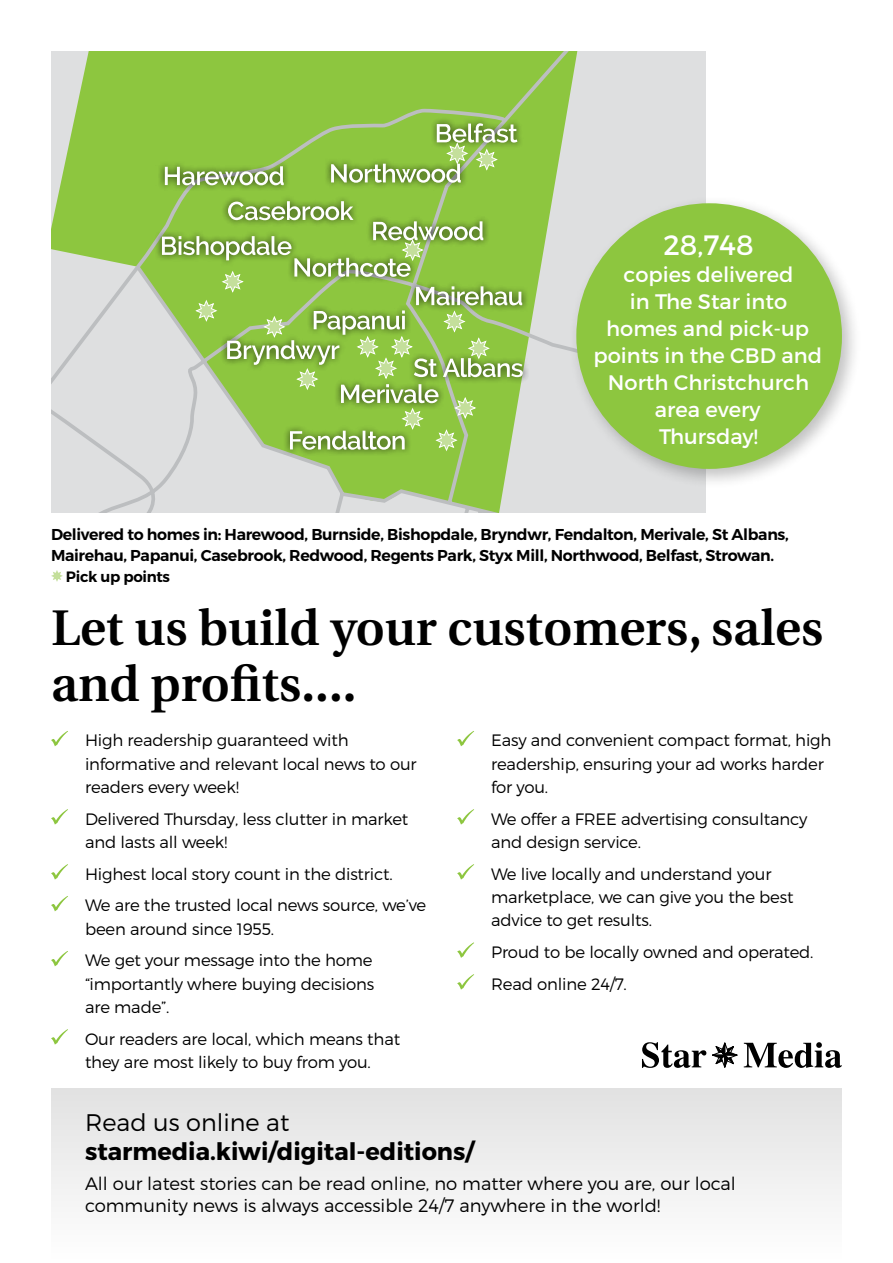
<style>
.page{position:relative;width:893px;height:1263px;background:#fff}
.page>*{position:absolute;margin:0;border:0;box-sizing:border-box;transform-origin:0 0}
.t1{font:600 49.95px/55.5px "Utopia";color:#000}
.t2{font:28.05px "Montserrat";color:#fff}
.t3{font:700 24px "Montserrat";color:#000}
.t4{font:300 24px "Montserrat";color:#000}
.t5{font:21px/27px "Montserrat";color:#fff;text-align:center}
.t6{font:300 18px/21.6px "Montserrat";color:#000}
.t7{font:300 16.5px/23.2px "Montserrat";letter-spacing:-.01em;color:#000}
.t8{font:600 15.75px/21px "Montserrat";letter-spacing:-.02em;color:#000}
.t9{font:600 15px "Montserrat";letter-spacing:-.02em;color:#000}
</style>
<div class="page">
<svg style="left:51px;top:51px;width:655px;height:461px;background:#bbd39b"></svg>
<div style="left:155px;top:116px;width:374px;height:341px;background:#000;opacity:.75"></div>
<svg style="left:165px;top:166px;width:119px;height:19px"></svg>
<div style="left:51px;top:1089px;width:791px;height:174px;background:linear-gradient(to bottom,#e2e2e2,#fff)"></div>
<svg style="left:51px;top:731px;width:17px;height:15px"></svg>
<svg style="left:51px;top:809px;width:17px;height:16px"></svg>
<svg style="left:51px;top:864px;width:17px;height:16px"></svg>
<svg style="left:51px;top:896px;width:17px;height:15px"></svg>
<svg style="left:51px;top:951px;width:17px;height:15px"></svg>
<svg style="left:51px;top:1029px;width:17px;height:16px"></svg>
<svg style="left:642px;top:1042px;width:200px;height:26px"></svg>
<svg style="left:457px;top:731px;width:17px;height:15px"></svg>
<svg style="left:457px;top:809px;width:17px;height:16px"></svg>
<svg style="left:457px;top:864px;width:17px;height:16px"></svg>
<svg style="left:457px;top:942px;width:17px;height:16px"></svg>
<svg style="left:457px;top:974px;width:17px;height:16px"></svg>
<div style="left:568px;top:195px;width:294px;height:294px;background:#000;opacity:.25"></div>
<div style="left:576px;top:203px;width:266px;height:266px;background:#8dc63f;border-radius:50%"></div>
<svg style="left:51px;top:570px;width:12px;height:12px"></svg>
<svg style="left:331px;top:123px;width:186px;height:60px;background:#99c35f"></svg>
<svg style="left:162px;top:201px;width:361px;height:251px;background:#9bc562"></svg>
<h2 class="t2" style="left:663px;top:232px;width:92px">28,748</h2>
<p class="t5" style="left:593px;top:262px;width:230px">copies delivered<br>in The Star into homes and pick-up points in the CBD and<br>North Christchurch area every<br>Thursday!</p>
<p class="t8" style="left:51px;top:524px;width:739px">Delivered to homes in: Harewood, Burnside, Bishopdale, Bryndwr, Fendalton, Merivale, St Albans,<br>Mairehau, Papanui, Casebrook, Redwood, Regents Park, Styx Mill, Northwood, Belfast, Strowan.</p>
<p class="t9" style="left:66px;top:570px;width:106px">Pick up points</p>
<h1 class="t1" style="left:51px;top:605px;width:774px">Let us build your customers, sales and profits....</h1>
<p class="t7" style="left:85px;top:729px;width:333px">High readership guaranteed with informative and relevant local news to our readers every week!</p>
<p class="t7" style="left:85px;top:807px;width:325px">Delivered Thursday, less clutter in market and lasts all week!</p>
<p class="t7" style="left:85px;top:858px;width:343px;line-height:31.8px">Highest local story count in the district.<br>We are the trusted local news source, we’ve</p>
<p class="t7" style="left:85px;top:913px;width:289px;line-height:31.8px">been around since 1955.<br>We get your message into the home</p>
<p class="t7" style="left:85px;top:973px;width:291px">“importantly where buying decisions are made”.</p>
<p class="t7" style="left:85px;top:1028px;width:317px">Our readers are local, which means that they are most likely to buy from you.</p>
<p class="t7" style="left:491px;top:728px;width:342px">Easy and convenient compact format, high readership, ensuring your ad works harder for you.</p>
<p class="t7" style="left:491px;top:807px;width:318px">We offer a FREE advertising consultancy and design service.</p>
<p class="t7" style="left:491px;top:863px;width:304px">We live locally and understand your marketplace, we can give you the best advice to get results.</p>
<p class="t7" style="left:491px;top:936px;width:324px;line-height:31.8px">Proud to be locally owned and operated.<br>Read online 24/7.</p>
<h3 class="t4" style="left:85px;top:1112px;width:206px">Read us online at</h3>
<h3 class="t3" style="left:85px;top:1141px;width:390px">starmedia.kiwi/digital-editions/</h3>
<p class="t6" style="left:85px;top:1174px;width:652px">All our latest stories can be read online, no matter where you are, our local community news is always accessible 24/7 anywhere in the world!</p>
</div>
